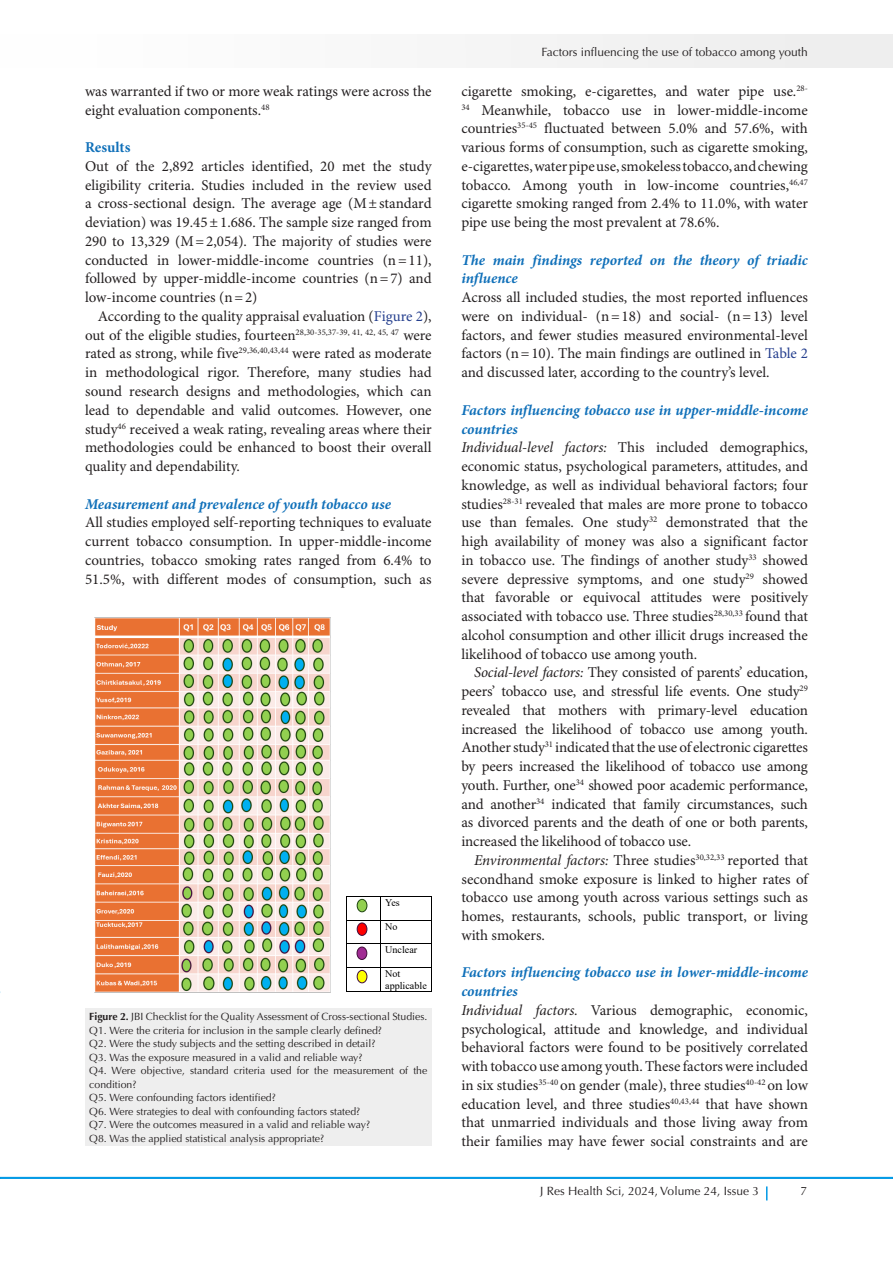
<style>
.page{position:relative;width:893px;height:1263px;background:#fff}
.page>*{position:absolute;margin:0;border:0;box-sizing:border-box;transform-origin:0 0}
.Body_Text{font:15px/18.8px "Minion Pro";letter-spacing:-.005em;color:#231f20;text-align:justify}
.t1{font:italic 700 15px/18.8px "Minion Pro";letter-spacing:-.005em;color:#1070b9}
.t2{font:700 15px "Minion Pro";color:#1070b9}
.t3{font:12px "Optima LT Std";color:#231f20}
.t4{font:10.5px/13.5px "Optima LT Std";color:#231f20}
.t5{font:10.05px/11.7px "Times New Roman";color:#000}
.s1{color:#253f8e}
.s2{font-weight:700}
.s3{font-style:italic}
</style>
<div class="page">
<hr style="left:0;top:1177px;width:893px;height:2px;background:#0099e5">
<div style="left:0;top:35px;width:892px;height:33px;background:#f6f6f6"></div>
<svg style="left:766px;top:1186px;width:1px;height:14px"></svg>
<hr style="left:0;top:237px;width:1px;height:33px;background:#eee">
<div style="left:85px;top:1008px;width:347px;height:138px;background:#eee"></div>
<img style="left:95px;top:617px;width:236px;height:375px">
<hr style="left:347px;top:896px;width:33px;height:1px;background:#000">
<hr style="left:381px;top:896px;width:50px;height:1px;background:#000">
<hr style="left:347px;top:920px;width:33px;height:1px;background:#000">
<hr style="left:381px;top:920px;width:50px;height:1px;background:#000">
<hr style="left:347px;top:944px;width:33px;height:1px;background:#000">
<hr style="left:381px;top:944px;width:50px;height:1px;background:#000">
<hr style="left:347px;top:967px;width:33px;height:1px;background:#000">
<hr style="left:381px;top:967px;width:50px;height:1px;background:#000">
<svg style="left:346px;top:896px;width:1px;height:96px"></svg>
<hr style="left:347px;top:991px;width:33px;height:1px;background:#000">
<svg style="left:380px;top:896px;width:1px;height:96px"></svg>
<hr style="left:381px;top:991px;width:50px;height:1px;background:#000">
<svg style="left:431px;top:896px;width:1px;height:96px"></svg>
<div style="left:357px;top:899px;width:10px;height:13px;background:#92d050;border-radius:50%"></div>
<div style="left:357px;top:899px;width:10px;height:13px;border:1px solid #1c440d;border-radius:50%"></div>
<div style="left:357px;top:947px;width:10px;height:12px;background:#a02b93;border-radius:50%"></div>
<div style="left:357px;top:947px;width:10px;height:13px;border:1px solid #410c3b;border-radius:50%"></div>
<div style="left:357px;top:923px;width:10px;height:12px;background:#f00;border-radius:50%"></div>
<div style="left:357px;top:922px;width:10px;height:14px;border:1px solid #410c3b;border-radius:50%"></div>
<div style="left:357px;top:970px;width:10px;height:13px;background:#ff0;border-radius:50%"></div>
<div style="left:357px;top:970px;width:10px;height:13px;border:1px solid #410c3b;border-radius:50%"></div>
<p class="Body_Text" style="left:85px;top:82px;width:348px">was warranted if two or more weak ratings were across the eight evaluation components.<sup>48</sup></p>
<p class="t2" style="left:85px;top:137px;width:47px">Results</p>
<p class="Body_Text" style="left:85px;top:157px;width:348px">Out of the 2,892 articles identified, 20 met the study eligibility criteria. Studies included in the review used a cross-sectional design. The average age (M±standard deviation) was 19.45±1.686. The sample size ranged from 290 to 13,329 (M=2,054). The majority of studies were conducted in lower-middle-income countries (n=11), followed by upper-middle-income countries (n=7) and low-income countries (n=2)</p>
<p class="Body_Text" style="left:85px;top:307px;width:348px;text-indent:13px">According to the quality appraisal evaluation (<span class="s1">Figure 2</span>), out of the eligible studies, fourteen<sup>28,30-35,37-39,</sup> <sup>41,</sup> <sup>42,</sup> <sup>45,</sup> <sup>47</sup> were rated as strong, while five<sup>29,36,40,43,44</sup> were rated as moderate in methodological rigor. Therefore, many studies had sound research designs and methodologies, which can lead to dependable and valid outcomes. However, one study<sup>46</sup> received a weak rating, revealing areas where their methodologies could be enhanced to boost their overall quality and dependability.</p>
<p class="t1" style="left:85px;top:494px;width:308px">Measurement and prevalence of youth tobacco use</p>
<p class="Body_Text" style="left:85px;top:514px;width:348px">All studies employed self-reporting techniques to evaluate current tobacco consumption. In upper-middle-income countries, tobacco smoking rates ranged from 6.4% to 51.5%, with different modes of consumption, such as</p>
<p class="t5" style="left:385px;top:896px;width:16px">Yes</p>
<p class="t5" style="left:385px;top:920px;width:14px">No</p>
<p class="t5" style="left:385px;top:944px;width:34px">Unclear</p>
<p class="t5" style="left:385px;top:968px;width:43px">Not applicable</p>
<p class="t4" style="left:89px;top:1010px;width:340px"><span class="s2">Figure 2.</span> JBI Checklist for the Quality Assessment of Cross-sectional Studies.</p>
<p class="t4" style="left:89px;top:1024px;width:294px">Q1. Were the criteria for inclusion in the sample clearly defined?</p>
<p class="t4" style="left:89px;top:1037px;width:288px">Q2. Were the study subjects and the setting described in detail?</p>
<p class="t4" style="left:89px;top:1051px;width:275px">Q3. Was the exposure measured in a valid and reliable way?</p>
<p class="t4" style="left:89px;top:1064px;width:340px">Q4. Were objective, standard criteria used for the measurement of the condition?</p>
<p class="t4" style="left:89px;top:1091px;width:188px">Q5. Were confounding factors identified?</p>
<p class="t4" style="left:89px;top:1105px;width:273px">Q6. Were strategies to deal with confounding factors stated?</p>
<p class="t4" style="left:89px;top:1118px;width:282px">Q7. Were the outcomes measured in a valid and reliable way?</p>
<p class="t4" style="left:89px;top:1132px;width:236px">Q8. Was the applied statistical analysis appropriate?</p>
<p class="t3" style="left:541px;top:45px;width:268px">Factors influencing the use of tobacco among youth</p>
<p class="Body_Text" style="left:461px;top:82px;width:348px">cigarette smoking, e-cigarettes, and water pipe use.<sup>28- 34</sup> Meanwhile, tobacco use in lower-middle-income countries<sup>35-45</sup> fluctuated between 5.0% and 57.6%, with various forms of consumption, such as cigarette smoking, e-cigarettes, water pipe use, smokeless tobacco, and chewing tobacco. Among youth in low-income countries,<sup>46,47 </sup>cigarette smoking ranged from 2.4% to 11.0%, with water pipe use being the most prevalent at 78.6%.</p>
<p class="t1" style="left:461px;top:250px;width:348px">The main findings reported on the theory of triadic influence</p>
<p class="Body_Text" style="left:461px;top:289px;width:348px">Across all included studies, the most reported influences were on individual- (n=18) and social- (n=13) level factors, and fewer studies measured environmental-level factors (n=10). The main findings are outlined in <span class="s1">Table 2 </span>and discussed later, according to the country’s level.</p>
<p class="t1" style="left:461px;top:400px;width:348px">Factors influencing tobacco use in upper-middle-income countries</p>
<p class="Body_Text" style="left:461px;top:439px;width:348px"><span class="s3">Individual-level factors:</span> This included demographics, economic status, psychological parameters, attitudes, and knowledge, as well as individual behavioral factors; four studies<sup>28-31</sup> revealed that males are more prone to tobacco use than females. One study<sup>32</sup> demonstrated that the high availability of money was also a significant factor in tobacco use. The findings of another study<sup>33</sup> showed severe depressive symptoms, and one study<sup>29</sup> showed that favorable or equivocal attitudes were positively associated with tobacco use. Three studies<sup>28,30,33</sup> found that alcohol consumption and other illicit drugs increased the likelihood of tobacco use among youth.</p>
<p class="Body_Text" style="left:461px;top:664px;width:348px;text-indent:13px"><span class="s3">Social-level factors:</span> They consisted of parents’ education, peers’ tobacco use, and stressful life events. One study<sup>29 </sup>revealed that mothers with primary-level education increased the likelihood of tobacco use among youth.<br>Another study<sup>31</sup> indicated that the use of electronic cigarettes by peers increased the likelihood of tobacco use among youth. Further, one<sup>34</sup> showed poor academic performance, and another<sup>34</sup> indicated that family circumstances, such as divorced parents and the death of one or both parents, increased the likelihood of tobacco use.</p>
<p class="Body_Text" style="left:461px;top:851px;width:348px;text-indent:13px"><span class="s3">Environmental factors:</span> Three studies<sup>30,32,33</sup> reported that secondhand smoke exposure is linked to higher rates of tobacco use among youth across various settings such as homes, restaurants, schools, public transport, or living with smokers.</p>
<p class="t1" style="left:461px;top:963px;width:348px">Factors influencing tobacco use in lower-middle-income countries</p>
<p class="Body_Text" style="left:461px;top:1001px;width:348px"><span class="s3">Individual factors.</span> Various demographic, economic, psychological, attitude and knowledge, and individual behavioral factors were found to be positively correlated with tobacco use among youth. These factors were included in six studies<sup>35-40</sup> on gender (male), three studies<sup>40-42</sup> on low education level, and three studies<sup>40,43,44</sup> that have shown that unmarried individuals and those living away from their families may have fewer social constraints and are</p>
<p class="t3" style="left:540px;top:1184px;width:221px">J Res Health Sci, 2024, Volume 24, Issue 3</p>
<p class="t3" style="left:800px;top:1184px;width:8px">7</p>
</div>
